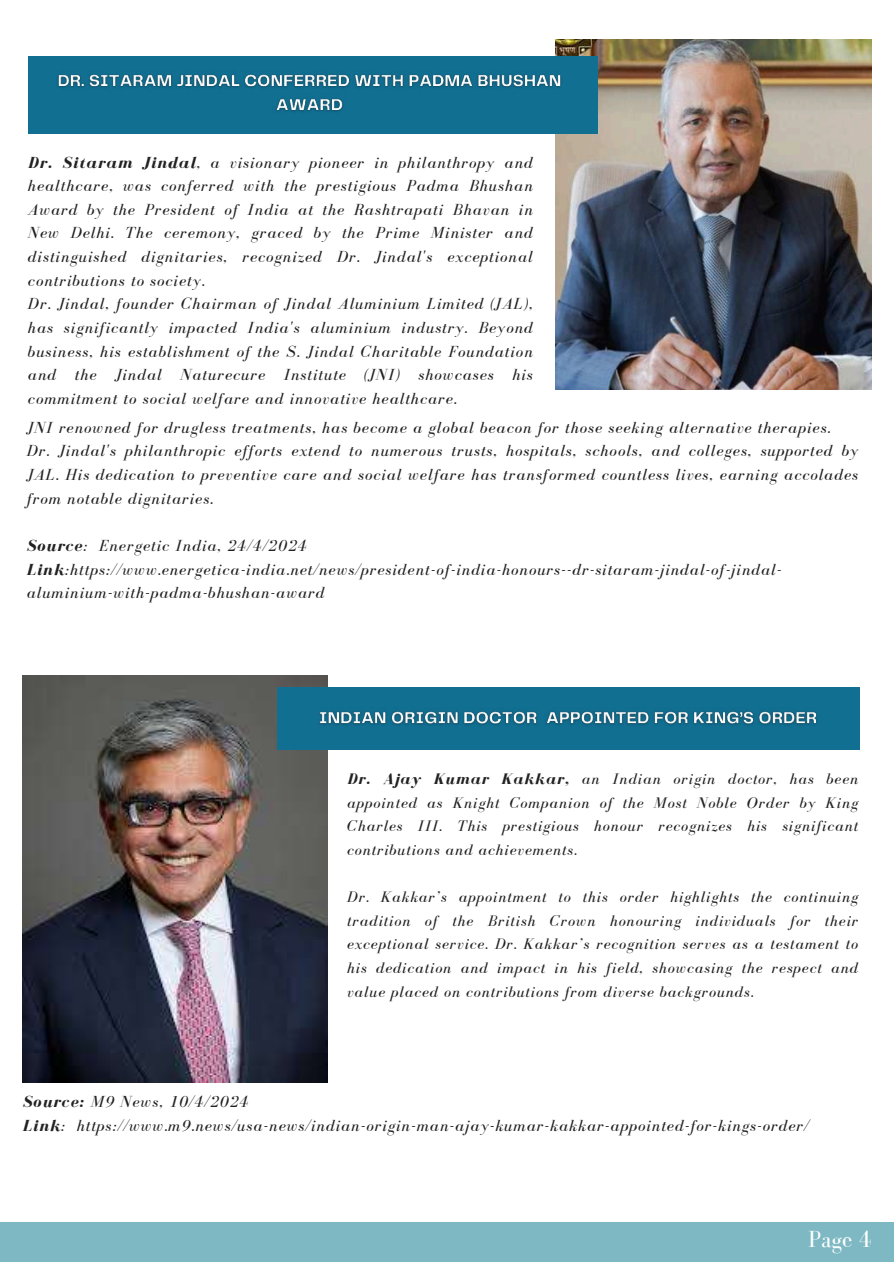
<style>
.page{position:relative;width:894px;height:1264px;background:#fff}
.page>*{position:absolute;margin:0;border:0;box-sizing:border-box;transform-origin:0 0}
.t1{font:24px "Bodoni FLF";color:#fff}
.t2{font:italic 16.5px/23.7px "Bodoni FLF";letter-spacing:.06em;color:#222}
.t3{font:italic 15.75px/23.7px "Bodoni FLF";letter-spacing:.06em;color:#222;text-align:justify}
.s1{font-weight:700}
</style>
<div class="page">
<div style="left:0;top:1222px;width:893px;height:39px;background:#7eb9c3"></div>
<img style="left:23px;top:675px;width:305px;height:407px">
<div style="left:277px;top:687px;width:581px;height:63px;background:#116f92"></div>
<img style="left:555px;top:40px;width:316px;height:350px">
<div style="left:28px;top:57px;width:569px;height:77px;background:#116f92"></div>
<img style="left:319px;top:711px;width:498px;height:14px">
<img style="left:58px;top:74px;width:503px;height:38px">
<p class="t2" style="left:28px;top:150px;width:506px"><span class="s1">Dr. Sitaram Jindal</span>, a visionary pioneer in philanthropy and healthcare, was conferred with the prestigious Padma Bhushan Award by the President of India at the Rashtrapati Bhavan in New Delhi. The ceremony, graced by the Prime Minister and distinguished dignitaries, recognized Dr. Jindal's exceptional contributions to society.<br>Dr. Jindal, founder Chairman of Jindal Aluminium Limited (JAL), has significantly impacted India's aluminium industry. Beyond business, his establishment of the S. Jindal Charitable Foundation and the Jindal Naturecure Institute (JNI) showcases his commitment to social welfare and innovative healthcare.</p>
<p class="t2" style="left:27px;top:415px;width:832px">JNI renowned for drugless treatments, has become a global beacon for those seeking alternative therapies.<br>Dr. Jindal's philanthropic efforts extend to numerous trusts, hospitals, schools, and colleges, supported by JAL. His dedication to preventive care and social welfare has transformed countless lives, earning accolades from notable dignitaries.</p>
<p class="t2" style="left:27px;top:533px;width:756px"><span class="s1">Source</span>: Energetic India, 24/4/2024<br><span class="s1">Link</span>:https://www.energetica-india.net/news/president-of-india-honours--dr-sitaram-jindal-of-jindal&shy;aluminium-with-padma-bhushan-award</p>
<p class="t3" style="left:347px;top:766px;width:512px"><span class="s1">Dr. Ajay Kumar Kakkar,</span> an Indian origin doctor, has been appointed as Knight Companion of the Most Noble Order by King Charles III. This prestigious honour recognizes his significant contributions and achievements.</p>
<p class="t3" style="left:347px;top:885px;width:512px">Dr. Kakkar’s appointment to this order highlights the continuing tradition of the British Crown honouring individuals for their exceptional service. Dr. Kakkar’s recognition serves as a testament to his dedication and impact in his field, showcasing the respect and value placed on contributions from diverse backgrounds.</p>
<p class="t2" style="left:23px;top:1089px;width:787px"><span class="s1">Source:</span> M9 News, 10/4/2024<br><span class="s1">Link</span>: https://www.m9.news/usa-news/indian-origin-man-ajay-kumar-kakkar-appointed-for-kings-order/</p>
<h1 class="t1" style="left:808px;top:1225px;width:65px">Page 4</h1>
</div>
